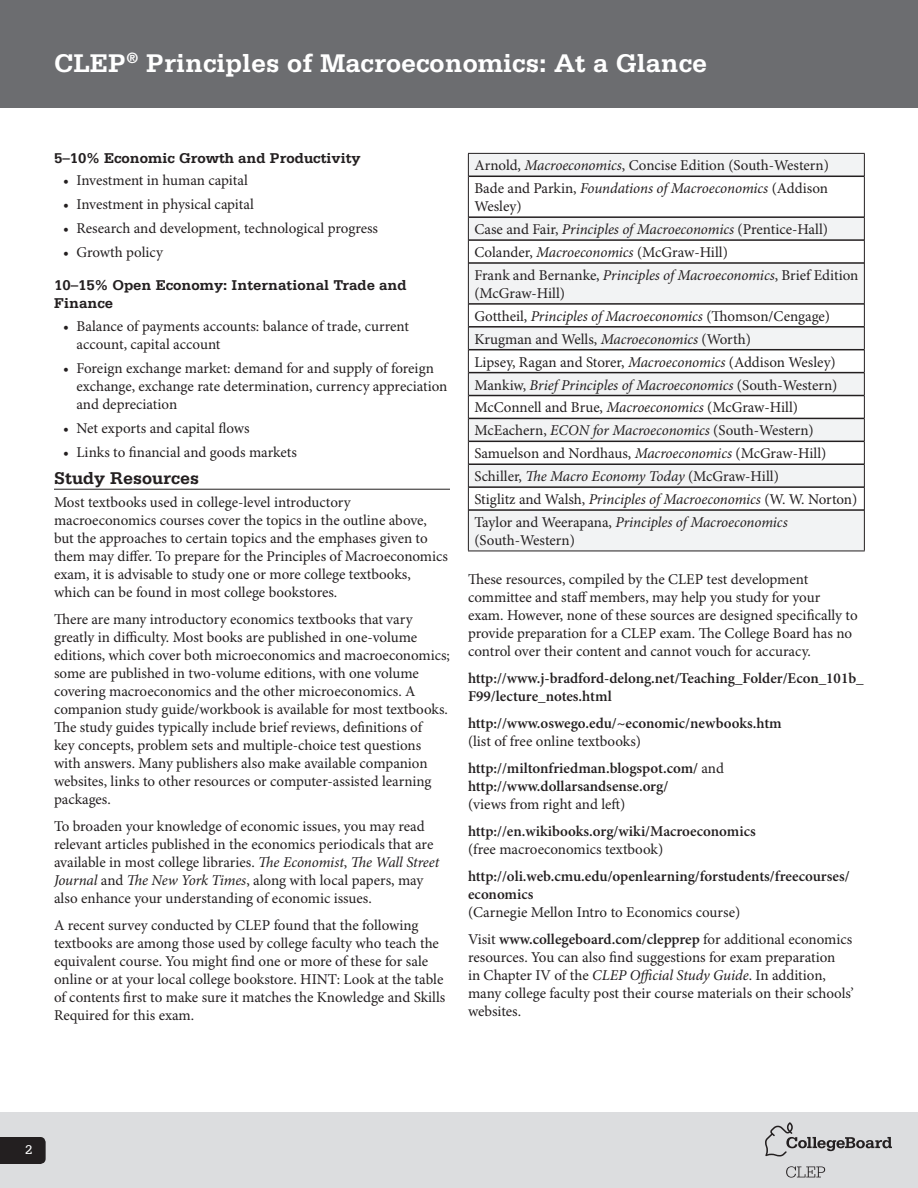
<style>
.page{position:relative;width:918px;height:1188px;background:#fff}
.page>*{position:absolute;margin:0;border:0;box-sizing:border-box;transform-origin:0 0}
.t1{font:700 27px "Serifa Std";color:#fff}
.t2{font:700 18px "Serifa Std";color:#231f20}
.bullets{font:15px/18px "Minion Pro";color:#231f20}
.t3{font:600 15px/18px "Minion Pro";color:#231f20}
.Sub-Header{font:700 15px/18px "Serifa Std";color:#231f20}
.t4{font:italic 15px "Minion Pro";letter-spacing:-.005em;color:#231f20}
.t5{font:13.5px "Serifa Std";color:#fff}
.s1{font-style:italic}
.s2{font-style:normal}
.s3{font-weight:400}
.s4{font-weight:600}
</style>
<div class="page">
<div style="left:0;top:1112px;width:918px;height:76px;background:#dcdddf"></div>
<svg style="left:786px;top:1166px;width:39px;height:12px"></svg>
<svg style="left:765px;top:1122px;width:127px;height:35px"></svg>
<svg style="left:0;top:1137px;width:46px;height:27px"></svg>
<div style="left:0;top:0;width:918px;height:108px;background:#6c6d70"></div>
<hr style="left:54px;top:489px;width:396px;height:1px;background:#231f20">
<svg style="left:469px;top:154px;width:395px;height:397px;fill:#f2f3f4"></svg>
<hr style="left:468px;top:153px;width:397px;height:1px;background:#231f20">
<svg style="left:468px;top:154px;width:1px;height:22px"></svg>
<svg style="left:864px;top:154px;width:1px;height:22px"></svg>
<hr style="left:468px;top:176px;width:1px;height:41px;background:#231f20">
<hr style="left:864px;top:176px;width:1px;height:41px;background:#231f20">
<svg style="left:468px;top:217px;width:1px;height:46px"></svg>
<svg style="left:864px;top:217px;width:1px;height:46px"></svg>
<hr style="left:468px;top:263px;width:1px;height:41px;background:#231f20">
<hr style="left:864px;top:263px;width:1px;height:41px;background:#231f20">
<svg style="left:468px;top:304px;width:1px;height:206px"></svg>
<svg style="left:864px;top:304px;width:1px;height:206px"></svg>
<hr style="left:468px;top:510px;width:1px;height:41px;background:#231f20">
<hr style="left:864px;top:510px;width:1px;height:41px;background:#231f20">
<hr style="left:468px;top:551px;width:397px;height:1px;background:#231f20">
<hr style="left:469px;top:176px;width:395px;height:1px;background:#231f20">
<hr style="left:469px;top:216px;width:395px;height:2px;background:#231f20">
<hr style="left:469px;top:239px;width:395px;height:2px;background:#231f20">
<hr style="left:469px;top:262px;width:395px;height:2px;background:#231f20">
<hr style="left:469px;top:303px;width:395px;height:2px;background:#231f20">
<hr style="left:469px;top:326px;width:395px;height:2px;background:#231f20">
<hr style="left:469px;top:349px;width:395px;height:1px;background:#231f20">
<hr style="left:469px;top:372px;width:395px;height:1px;background:#231f20">
<hr style="left:469px;top:395px;width:395px;height:1px;background:#231f20">
<hr style="left:469px;top:418px;width:395px;height:1px;background:#231f20">
<hr style="left:469px;top:441px;width:395px;height:1px;background:#231f20">
<hr style="left:469px;top:463px;width:395px;height:2px;background:#231f20">
<hr style="left:469px;top:486px;width:395px;height:2px;background:#231f20">
<hr style="left:469px;top:509px;width:395px;height:2px;background:#231f20">
<h1 class="t1" style="left:54px;top:47px;width:655px">CLEP<sup>®</sup> Principles of Macroeconomics: At a Glance</h1>
<p class="Sub-Header" style="left:54px;top:149px;width:308px">5–10% Economic Growth and Productivity</p>
<p class="bullets" style="left:63px;top:172px;width:186px">• Investment in human capital</p>
<p class="bullets" style="left:63px;top:196px;width:192px">• Investment in physical capital</p>
<p class="bullets" style="left:63px;top:220px;width:317px">• Research and development, technological progress</p>
<p class="bullets" style="left:63px;top:244px;width:102px">• Growth policy</p>
<p class="Sub-Header" style="left:54px;top:276px;width:354px">10–15% Open Economy: International Trade and<br>Finance</p>
<p class="bullets" style="left:76px;top:318px;width:334px;text-indent:-14px">• Balance of payments accounts: balance of trade, current account, capital account</p>
<p class="bullets" style="left:76px;top:360px;width:372px;text-indent:-14px">• Foreign exchange market: demand for and supply of foreign exchange, exchange rate determination, currency appreciation and depreciation</p>
<p class="bullets" style="left:63px;top:420px;width:188px">• Net exports and capital flows</p>
<p class="bullets" style="left:63px;top:444px;width:236px">• Links to financial and goods markets</p>
<p class="t2" style="left:54px;top:468px;width:147px">Study Resources</p>
<p class="bullets" style="left:54px;top:494px;width:396px">Most textbooks used in college-level introductory macroeconomics courses cover the topics in the outline above, but the approaches to certain topics and the emphases given to them may differ. To prepare for the Principles of Macroeconomics exam, it is advisable to study one or more college textbooks, which can be found in most college bookstores.</p>
<p class="bullets" style="left:54px;top:611px;width:398px">There are many introductory economics textbooks that vary greatly in difficulty. Most books are published in one-volume editions, which cover both microeconomics and macroeconomics; some are published in two-volume editions, with one volume covering macroeconomics and the other microeconomics. A companion study guide/workbook is available for most textbooks.<br>The study guides typically include brief reviews, definitions of<br>key concepts, problem sets and multiple-choice test questions with answers. Many publishers also make available companion websites, links to other resources or computer-assisted learning packages.</p>
<p class="bullets" style="left:54px;top:818px;width:387px">To broaden your knowledge of economic issues, you may read relevant articles published in the economics periodicals that are available in most college libraries. <span class="s1">The Economist</span>, <span class="s1">The Wall Street Journal</span> and <span class="s1">The New York Times</span>, along with local papers, may also enhance your understanding of economic issues.</p>
<p class="bullets" style="left:54px;top:917px;width:393px">A recent survey conducted by CLEP found that the following textbooks are among those used by college faculty who teach the equivalent course. You might find one or more of these for sale online or at your local college bookstore. HINT: Look at the table of contents first to make sure it matches the Knowledge and Skills Required for this exam.</p>
<p class="bullets" style="left:474px;top:157px;width:356px">Arnold, <span class="s1">Macroeconomics</span>, Concise Edition (South-Western)</p>
<p class="bullets" style="left:474px;top:180px;width:355px">Bade and Parkin, <span class="s1">Foundations of Macroeconomics</span> (Addison<br>Wesley)</p>
<p class="bullets" style="left:474px;top:221px;width:355px">Case and Fair, <span class="s1">Principles of Macroeconomics</span> (Prentice-Hall)</p>
<p class="bullets" style="left:474px;top:244px;width:255px">Colander, <span class="s1">Macroeconomics</span> (McGraw-Hill)</p>
<p class="bullets" style="left:474px;top:267px;width:386px">Frank and Bernanke, <span class="s1">Principles of Macroeconomics</span>, Brief Edition (McGraw-Hill)</p>
<p class="bullets" style="left:474px;top:308px;width:357px">Gottheil, <span class="s1">Principles of Macroeconomics</span> (Thomson/Cengage)</p>
<p class="bullets" style="left:474px;top:331px;width:278px">Krugman and Wells, <span class="s1">Macroeconomics</span> (Worth)</p>
<p class="bullets" style="left:474px;top:353px;width:363px">Lipsey, Ragan and Storer, <span class="s1">Macroeconomics</span> (Addison Wesley)</p>
<p class="t4" style="left:474px;top:376px;width:365px"><span class="s2">Mankiw,</span> Brief Principles of Macroeconomics <span class="s2">(South-Western)</span></p>
<p class="bullets" style="left:474px;top:399px;width:325px">McConnell and Brue, <span class="s1">Macroeconomics</span> (McGraw-Hill)</p>
<p class="bullets" style="left:474px;top:422px;width:341px">McEachern, <span class="s1">ECON for Macroeconomics</span> (South-Western)</p>
<p class="bullets" style="left:474px;top:445px;width:353px">Samuelson and Nordhaus, <span class="s1">Macroeconomics</span> (McGraw-Hill)</p>
<p class="bullets" style="left:474px;top:468px;width:306px">Schiller, <span class="s1">The Macro Economy Today</span> (McGraw-Hill)</p>
<p class="bullets" style="left:474px;top:491px;width:385px">Stiglitz and Walsh, <span class="s1">Principles of Macroeconomics</span> (W. W. Norton)</p>
<p class="bullets" style="left:474px;top:514px;width:315px">Taylor and Weerapana, <span class="s1">Principles of Macroeconomics </span>(South-Western)</p>
<p class="bullets" style="left:468px;top:571px;width:391px">These resources, compiled by the CLEP test development committee and staff members, may help you study for your exam. However, none of these sources are designed specifically to provide preparation for a CLEP exam. The College Board has no control over their content and cannot vouch for accuracy.</p>
<p class="t3" style="left:468px;top:670px;width:397px">http://www.j-bradford-delong.net/Teaching_Folder/Econ_101b_<br>F99/lecture_notes.html</p>
<p class="t3" style="left:468px;top:715px;width:315px">http://www.oswego.edu/~economic/newbooks.htm <span class="s3">(list of free online textbooks)</span></p>
<p class="t3" style="left:468px;top:760px;width:258px">http://miltonfriedman.blogspot.com/ <span class="s3">and </span>http://www.dollarsandsense.org/<br><span class="s3">(views from right and left)</span></p>
<p class="t3" style="left:468px;top:823px;width:289px">http://en.wikibooks.org/wiki/Macroeconomics <span class="s3">(free macroeconomics textbook)</span></p>
<p class="t3" style="left:468px;top:868px;width:383px">http://oli.web.cmu.edu/openlearning/forstudents/freecourses/ economics<br><span class="s3">(Carnegie Mellon Intro to Economics course)</span></p>
<p class="bullets" style="left:468px;top:931px;width:387px">Visit <span class="s4">www.collegeboard.com/clepprep</span> for additional economics resources. You can also find suggestions for exam preparation<br>in Chapter IV of the <span class="s1">CLEP Official Study Guide</span>. In addition, many college faculty post their course materials on their schools’ websites.</p>
<p class="t5" style="left:25px;top:1142px;width:9px">2</p>
</div>
